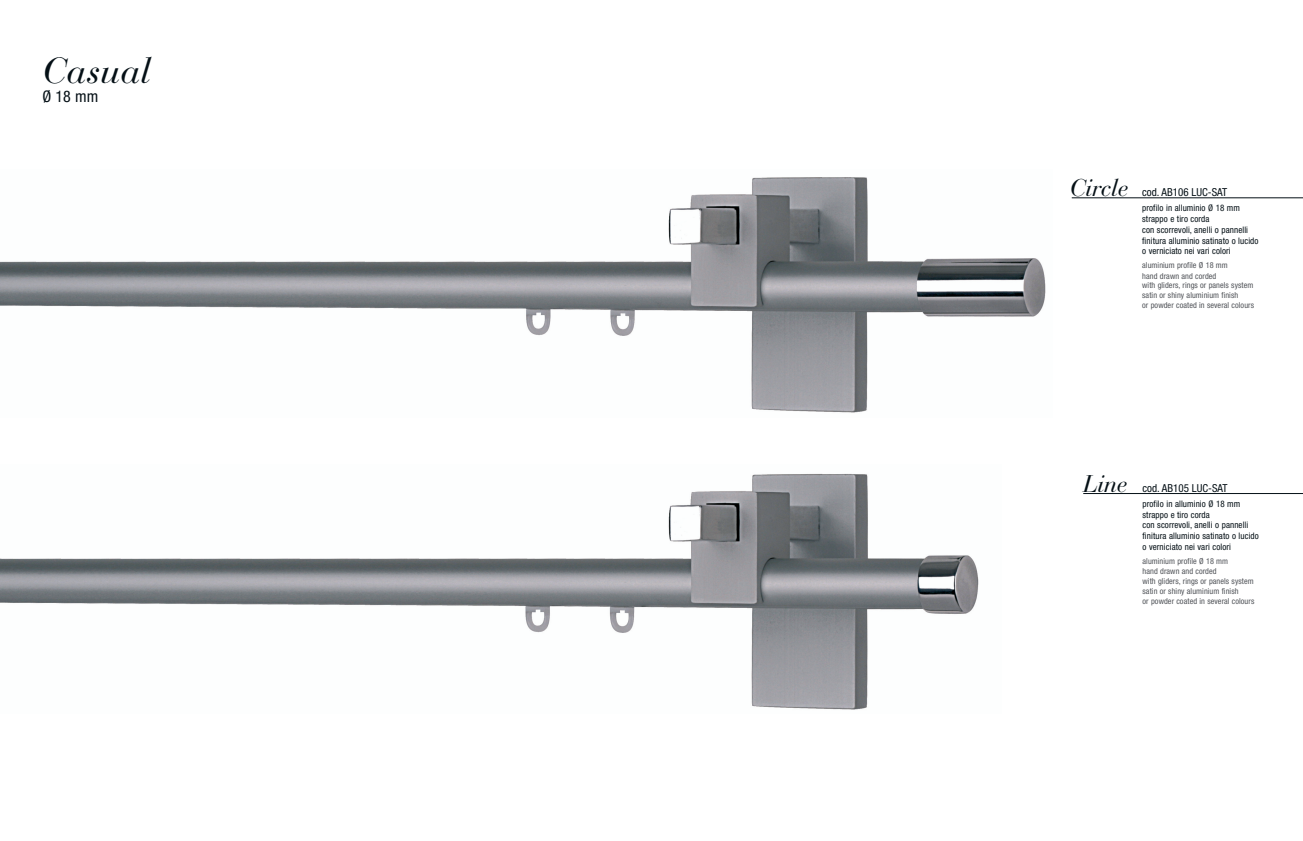
<style>
.page{position:relative;width:1303px;height:841px;background:#fff}
.page>*{position:absolute;margin:0;border:0;box-sizing:border-box;transform-origin:0 0}
.t1{font:italic 36px "Bauer Bodoni";color:#051016}
.t2{font:italic 24px "Bauer Bodoni";letter-spacing:-.01em;color:#051016}
.t3{font:condensed 16px "Helvetica Neue";color:#051016}
.t4{font:condensed 11px "Helvetica Neue";color:#051016}
.t5{font:condensed 9px/10.8px "Helvetica Neue";letter-spacing:.01em;color:#051016}
.t6{font:condensed 8.2px/9.9px "Helvetica Neue";letter-spacing:.01em;color:#515459}
</style>
<div class="page">
<img style="left:0;top:177px;width:1046px;height:236px">
<hr style="left:1072px;top:198px;width:231px;height:1px;background:#051016">
<img style="left:0;top:473px;width:979px;height:237px">
<hr style="left:1083px;top:493px;width:220px;height:1px;background:#051016">
<h1 class="t1" style="left:43px;top:57px;width:110px">Casual</h1>
<h3 class="t3" style="left:43px;top:91px;width:57px">Ø 18 mm</h3>
<h2 class="t2" style="left:1070px;top:178px;width:60px">Circle</h2>
<h3 class="t4" style="left:1142px;top:188px;width:86px">cod. AB106 LUC-SAT</h3>
<p class="t5" style="left:1142px;top:203px;width:118px">profilo in alluminio Ø 18 mm strappo e tiro corda<br>con scorrevoli, anelli o pannelli finitura alluminio satinato o lucido o verniciato nei vari colori</p>
<p class="t6" style="left:1142px;top:261px;width:113px">aluminium profile Ø 18 mm<br>hand drawn and corded<br>with gliders, rings or panels system satin or shiny aluminium finish<br>or powder coated in several colours</p>
<h2 class="t2" style="left:1083px;top:474px;width:46px">Line</h2>
<h3 class="t4" style="left:1143px;top:484px;width:86px">cod. AB105 LUC-SAT</h3>
<p class="t5" style="left:1143px;top:499px;width:118px">profilo in alluminio Ø 18 mm strappo e tiro corda<br>con scorrevoli, anelli o pannelli finitura alluminio satinato o lucido o verniciato nei vari colori</p>
<p class="t6" style="left:1143px;top:557px;width:113px">aluminium profile Ø 18 mm<br>hand drawn and corded<br>with gliders, rings or panels system satin or shiny aluminium finish<br>or powder coated in several colours</p>
</div>
